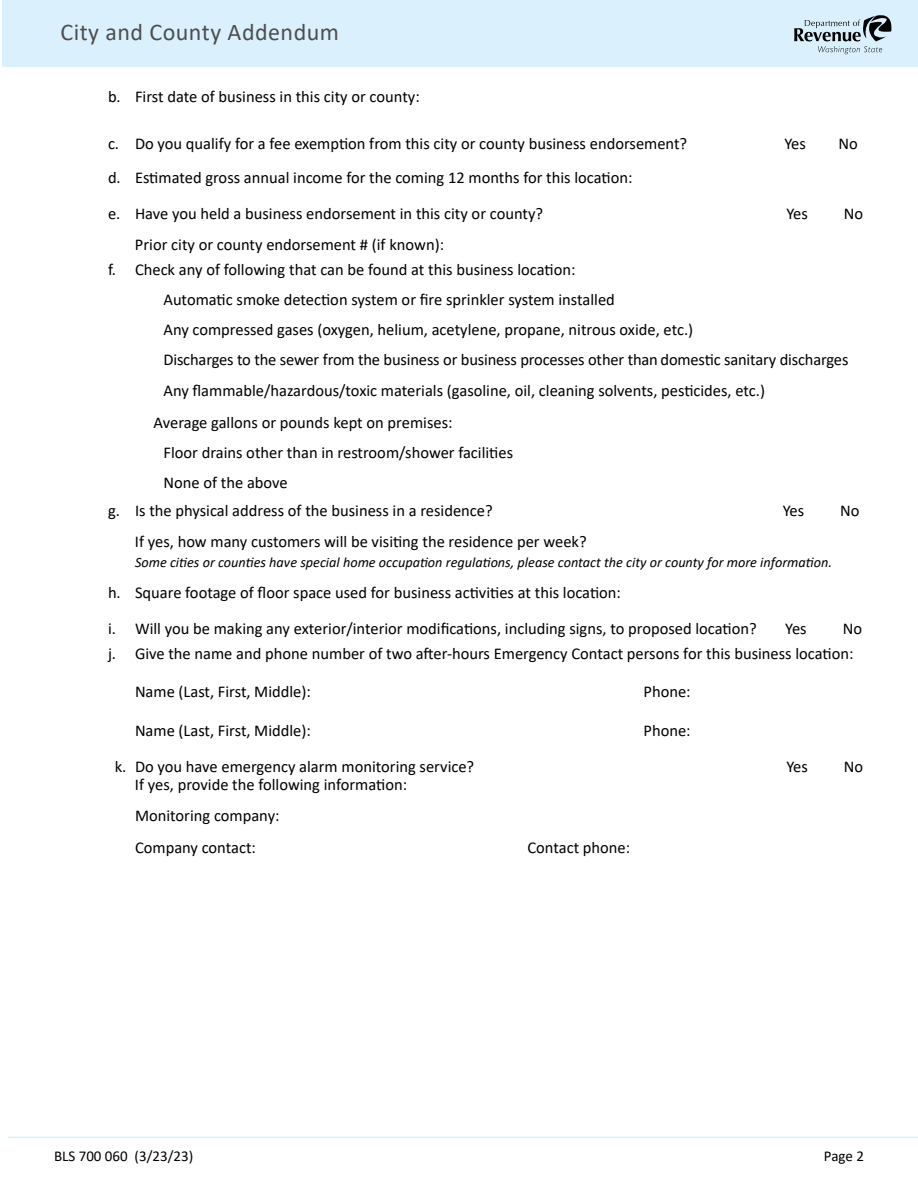
<style>
.page{position:relative;width:918px;height:1188px;background:#fff}
.page>*{position:absolute;margin:0;border:0;box-sizing:border-box;transform-origin:0 0}
.t1{font:24px "Calibri";letter-spacing:.02em;color:#4d4d4f}
.Normal__P{font:16.5px/30px "Calibri";color:#000}
.t2{font:15px "Calibri";color:#000}
.Normal__P-2{font:italic 14.25px "Calibri";color:#000}
</style>
<div class="page">
<div style="left:2px;top:0;width:916px;height:66px;background:#daf1fd"></div>
<svg style="left:794px;top:15px;width:98px;height:39px"></svg>
<hr style="left:8px;top:1137px;width:910px;height:1px;background:#daf1fd">
<h1 class="t1" style="left:60px;top:15px;width:280px">City and County Addendum</h1>
<p class="Normal__P" style="left:108px;top:81px;width:313px">b. First date of business in this city or county:</p>
<p class="Normal__P" style="left:108px;top:128px;width:581px">c. Do you qualify for a fee exemption from this city or county business endorsement?</p>
<p class="Normal__P" style="left:784px;top:128px;width:23px">Yes</p>
<p class="Normal__P" style="left:838px;top:128px;width:21px">No</p>
<p class="Normal__P" style="left:108px;top:162px;width:526px">d. Estimated gross annual income for the coming 12 months for this location:</p>
<p class="Normal__P" style="left:108px;top:198px;width:437px">e. Have you held a business endorsement in this city or county?</p>
<p class="Normal__P" style="left:786px;top:198px;width:23px">Yes</p>
<p class="Normal__P" style="left:844px;top:198px;width:21px">No</p>
<p class="Normal__P" style="left:135px;top:229px;width:311px">Prior city or county endorsement # (if known):</p>
<p class="Normal__P" style="left:163px;top:254px;width:687px;text-indent:-55px">f. Check any of following that can be found at this business location:<br>Automatic smoke detection system or fire sprinkler system installed<br>Any compressed gases (oxygen, helium, acetylene, propane, nitrous oxide, etc.)<br>Discharges to the sewer from the business or business processes other than domestic sanitary discharges</p>
<p class="Normal__P" style="left:154px;top:375px;width:613px;line-height:31.5px;text-indent:10px">Any flammable/hazardous/toxic materials (gasoline, oil, cleaning solvents, pesticides, etc.)<br>Average gallons or pounds kept on premises:</p>
<p class="Normal__P" style="left:163px;top:437px;width:351px">Floor drains other than in restroom/shower facilities<br>None of the above</p>
<p class="Normal__P" style="left:108px;top:495px;width:386px">g. Is the physical address of the business in a residence?</p>
<p class="Normal__P" style="left:783px;top:495px;width:23px">Yes</p>
<p class="Normal__P" style="left:840px;top:495px;width:21px">No</p>
<p class="Normal__P" style="left:135px;top:526px;width:453px">If yes, how many customers will be visiting the residence per week?</p>
<p class="Normal__P-2" style="left:135px;top:552px;width:699px">Some cities or counties have special home occupation regulations, please contact the city or county for more information.</p>
<p class="Normal__P" style="left:108px;top:578px;width:515px">h. Square footage of floor space used for business activities at this location:</p>
<p class="Normal__P" style="left:108px;top:614px;width:650px">i. Will you be making any exterior/interior modifications, including signs, to proposed location?</p>
<p class="Normal__P" style="left:785px;top:614px;width:23px">Yes</p>
<p class="Normal__P" style="left:843px;top:614px;width:21px">No</p>
<p class="Normal__P" style="left:108px;top:638px;width:747px">j. Give the name and phone number of two after-hours Emergency Contact persons for this business location:</p>
<p class="Normal__P" style="left:135px;top:677px;width:177px">Name (Last, First, Middle):</p>
<p class="Normal__P" style="left:644px;top:677px;width:49px">Phone:</p>
<p class="Normal__P" style="left:135px;top:715px;width:177px">Name (Last, First, Middle):</p>
<p class="Normal__P" style="left:644px;top:715px;width:49px">Phone:</p>
<p class="Normal__P" style="left:115px;top:751px;width:361px">k. Do you have emergency alarm monitoring service?</p>
<p class="Normal__P" style="left:786px;top:751px;width:23px">Yes</p>
<p class="Normal__P" style="left:844px;top:751px;width:21px">No</p>
<p class="Normal__P" style="left:135px;top:769px;width:274px">If yes, provide the following information:</p>
<p class="Normal__P" style="left:135px;top:800px;width:146px">Monitoring company:</p>
<p class="Normal__P" style="left:135px;top:832px;width:123px">Company contact:</p>
<p class="Normal__P" style="left:527px;top:832px;width:104px">Contact phone:</p>
<p class="t2" style="left:54px;top:1145px;width:141px">BLS 700 060 (3/23/23)</p>
<p class="t2" style="left:824px;top:1145px;width:42px">Page 2</p>
</div>
